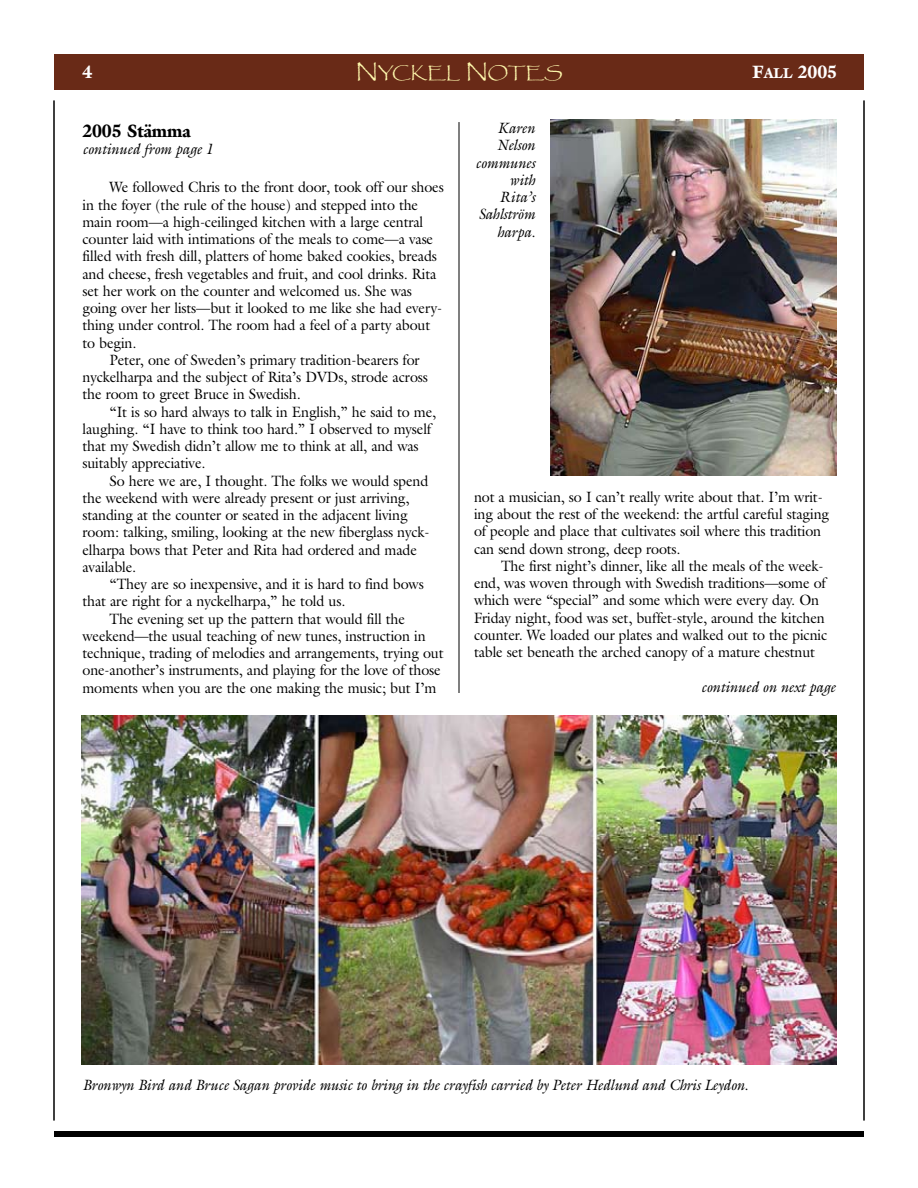
<style>
.page{position:relative;width:918px;height:1188px;background:#fff}
.page>*{position:absolute;margin:0;border:0;box-sizing:border-box;transform-origin:0 0}
.t1{font:19.2px "Papyrus ICG SC800";letter-spacing:-.015em;color:#fff9ad;scale:1.2 1}
.t2{font:900 18px "Galliard";letter-spacing:-.01em;color:#000;scale:.95 1}
.t3{font:900 18px "Galliard";color:#fff;scale:.95 1}
.t4{font:15px/17.2px "Galliard";letter-spacing:-.01em;color:#000;scale:.95 1}
.t5{font:italic 15px/17.2px "Galliard";letter-spacing:-.01em;color:#000;text-align:right;scale:.95 1}
.s1{font-size:24px}
.s2{font-size:14.4px}
</style>
<div class="page">
<div style="left:54px;top:54px;width:810px;height:36px;background:#692a17"></div>
<div style="left:54px;top:1131px;width:810px;height:6px;background:#000"></div>
<hr style="left:54px;top:100px;width:1px;height:1020px;background:#000">
<hr style="left:864px;top:100px;width:1px;height:1020px;background:#000">
<hr style="left:459px;top:122px;width:1px;height:571px;background:#000">
<img style="left:81px;top:716px;width:756px;height:349px">
<img style="left:551px;top:120px;width:286px;height:355px">
<p class="t1" style="left:356px;top:60px;width:174px"><span class="s1">N</span>YCKEL <span class="s1">N</span>OTES</p>
<p class="t3" style="left:753px;top:61px;width:90px">F<span class="s2">all</span> 2005</p>
<p class="t2" style="left:82px;top:120px;width:116px">2005 Stämma</p>
<p class="t5" style="left:82px;top:141px;width:139px">continued from page 1</p>
<p class="t4" style="left:110px;top:179px;width:353px">We followed Chris to the front door, took off our shoes</p>
<p class="t4" style="left:82px;top:196px;width:355px">in the foyer (the rule of the house) and stepped into the</p>
<p class="t4" style="left:82px;top:213px;width:360px">main room—a high-ceilinged kitchen with a large central</p>
<p class="t4" style="left:82px;top:230px;width:371px">counter laid with intimations of the meals to come—a vase</p>
<p class="t4" style="left:82px;top:248px;width:375px">filled with fresh dill, platters of home baked cookies, breads</p>
<p class="t4" style="left:82px;top:265px;width:374px">and cheese, fresh vegetables and fruit, and cool drinks. Rita</p>
<p class="t4" style="left:82px;top:282px;width:348px">set her work on the counter and welcomed us. She was</p>
<p class="t4" style="left:82px;top:299px;width:380px">going over her lists—but it looked to me like she had every-</p>
<p class="t4" style="left:82px;top:317px;width:368px">thing under control. The room had a feel of a party about</p>
<p class="t4" style="left:82px;top:334px;width:58px">to begin.</p>
<p class="t4" style="left:110px;top:351px;width:328px">Peter, one of Sweden’s primary tradition-bearers for</p>
<p class="t4" style="left:82px;top:368px;width:365px">nyckelharpa and the subject of Rita’s DVDs, strode across</p>
<p class="t4" style="left:82px;top:386px;width:231px">the room to greet Bruce in Swedish.</p>
<p class="t4" style="left:110px;top:403px;width:345px">“It is so hard always to talk in English,” he said to me,</p>
<p class="t4" style="left:82px;top:420px;width:369px">laughing. “I have to think too hard.” I observed to myself</p>
<p class="t4" style="left:82px;top:437px;width:355px">that my Swedish didn’t allow me to think at all, and was</p>
<p class="t4" style="left:82px;top:455px;width:131px">suitably appreciative.</p>
<p class="t4" style="left:110px;top:472px;width:337px">So here we are, I thought. The folks we would spend</p>
<p class="t4" style="left:82px;top:489px;width:346px">the weekend with were already present or just arriving,</p>
<p class="t4" style="left:82px;top:506px;width:344px">standing at the counter or seated in the adjacent living</p>
<p class="t4" style="left:82px;top:524px;width:367px">room: talking, smiling, looking at the new fiberglass nyck-</p>
<p class="t4" style="left:82px;top:541px;width:354px">elharpa bows that Peter and Rita had ordered and made</p>
<p class="t4" style="left:82px;top:558px;width:58px">available.</p>
<p class="t4" style="left:110px;top:575px;width:332px">“They are so inexpensive, and it is hard to find bows</p>
<p class="t4" style="left:82px;top:593px;width:278px">that are right for a nyckelharpa,” he told us.</p>
<p class="t4" style="left:110px;top:610px;width:313px">The evening set up the pattern that would fill the</p>
<p class="t4" style="left:82px;top:627px;width:363px">weekend—the usual teaching of new tunes, instruction in</p>
<p class="t4" style="left:82px;top:644px;width:382px">technique, trading of melodies and arrangements, trying out</p>
<p class="t4" style="left:82px;top:662px;width:379px">one-another’s instruments, and playing for the love of those</p>
<p class="t4" style="left:82px;top:679px;width:374px">moments when you are the one making the music; but I’m</p>
<p class="t5" style="left:475px;top:119px;width:64px">Karen<br>Nelson communes with<br>Rita’s<br>Sahlström harpa.</p>
<p class="t4" style="left:474px;top:488px;width:375px">not a musician, so I can’t really write about that. I’m writ&shy;ing about the rest of the weekend: the artful careful staging of people and place that cultivates soil where this tradition can send down strong, deep roots.</p>
<p class="t4" style="left:474px;top:557px;width:373px;text-indent:27px">The first night’s dinner, like all the meals of the week&shy;end, was woven through with Swedish traditions—some of which were “special” and some which were every day. On Friday night, food was set, buffet-style, around the kitchen counter. We loaded our plates and walked out to the picnic table set beneath the arched canopy of a mature chestnut</p>
<p class="t5" style="left:701px;top:678px;width:143px">continued on next page</p>
<p class="t5" style="left:82px;top:1076px;width:702px">Bronwyn Bird and Bruce Sagan provide music to bring in the crayfish carried by Peter Hedlund and Chris Leydon.</p>
</div>
